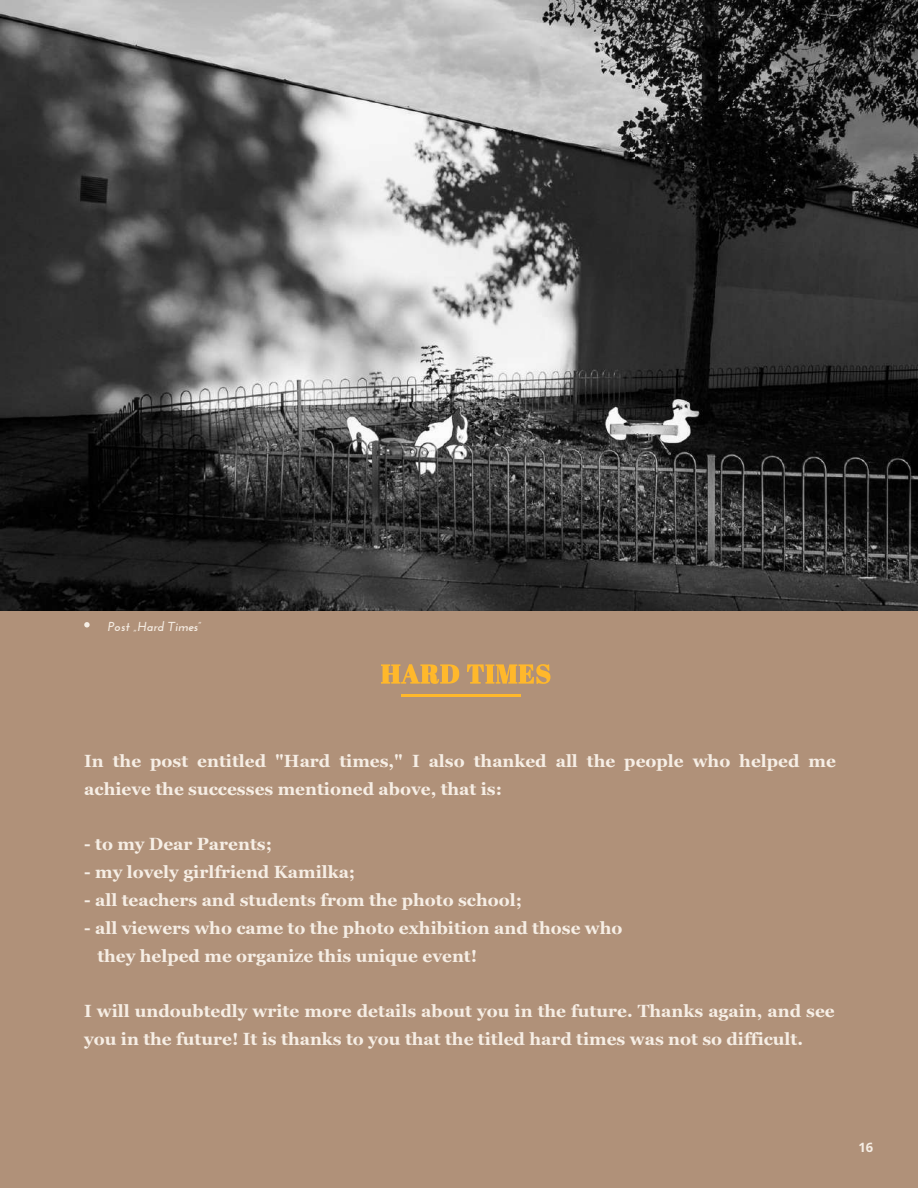
<style>
.page{position:relative;width:918px;height:1188px;background:#b09179}
.page>*{position:absolute;margin:0;border:0;box-sizing:border-box;transform-origin:0 0}
.t1{font:700 17.25px/28px "Georgia";color:#f6eee5}
.t2{font:italic 700 12.9px "Josefin Sans";color:#f6eee5}
.t3{font:700 12.9px "Open Sans";color:#f6eee5}
</style>
<div class="page">
<svg style="left:84px;top:622px;width:6px;height:5px"></svg>
<svg style="left:381px;top:664px;width:170px;height:20px"></svg>
<hr style="left:401px;top:694px;width:80px;height:3px;background:#ffb82b">
<hr style="left:481px;top:694px;width:40px;height:3px;background:#ffb82b">
<img style="left:1px;top:1px;width:917px;height:609px">
<p class="t2" style="left:108px;top:619px;width:95px">Post „Hard Times”</p>
<p class="t1" style="left:84px;top:747px;width:753px">In the post entitled "Hard times," I also thanked all the people who helped me achieve the successes mentioned above, that is:</p>
<p class="t1" style="left:84px;top:830px;width:189px">- to my Dear Parents;</p>
<p class="t1" style="left:84px;top:858px;width:273px">- my lovely girlfriend Kamilka;</p>
<p class="t1" style="left:84px;top:886px;width:439px">- all teachers and students from the photo school;</p>
<p class="t1" style="left:97px;top:914px;width:527px;text-indent:-13px">- all viewers who came to the photo exhibition and those who they helped me organize this unique event!</p>
<p class="t1" style="left:84px;top:998px;width:752px">I will undoubtedly write more details about you in the future. Thanks again, and see you in the future! It is thanks to you that the titled hard times was not so difficult.</p>
<p class="t3" style="left:858px;top:1139px;width:16px">16</p>
</div>
